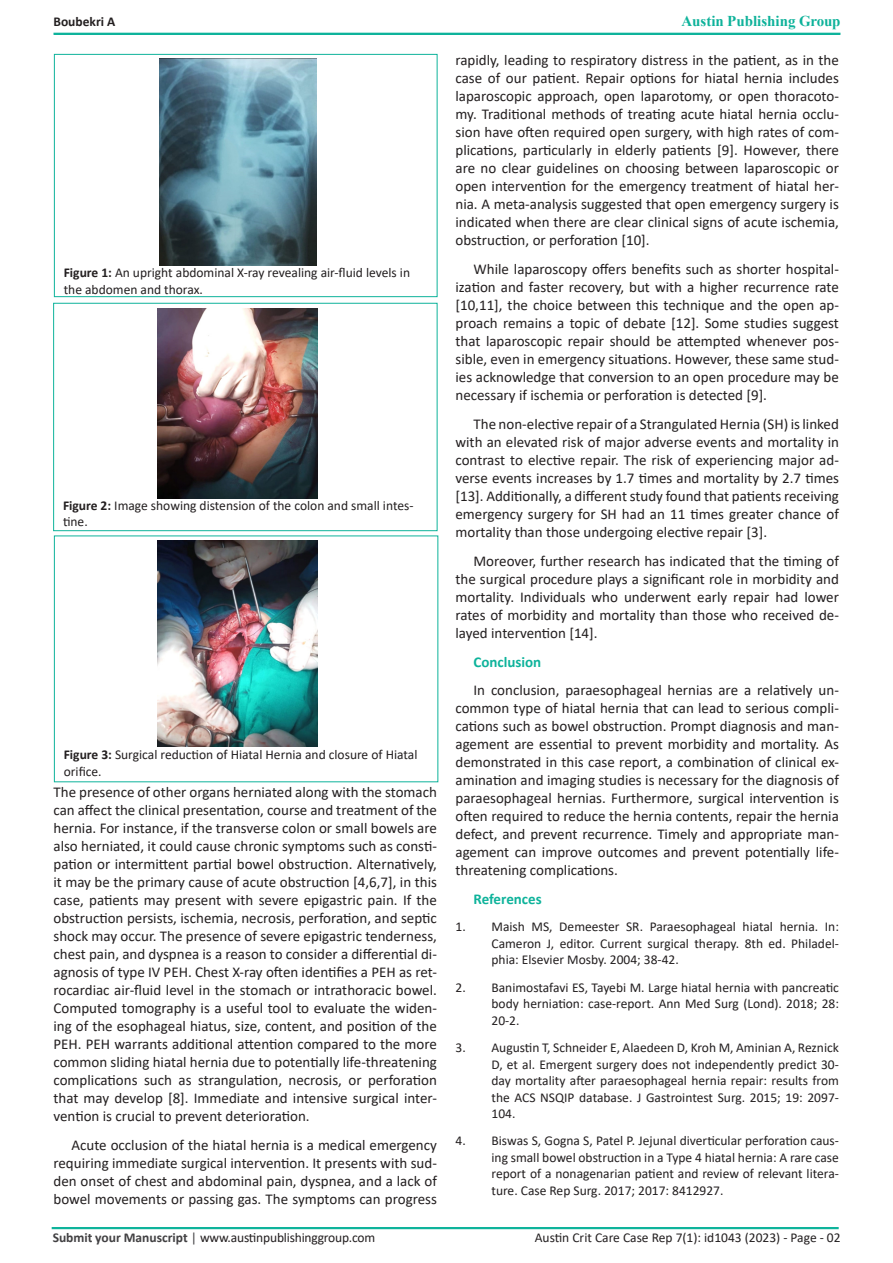
<style>
.page{position:relative;width:893px;height:1263px;background:#fff}
.page>*{position:absolute;margin:0;border:0;box-sizing:border-box;transform-origin:0 0}
.t1{font:15px/18px "Calibri";color:#231f20;text-align:justify}
.t2{font:700 15px "Times New Roman";color:#0eb29a}
.t3{font:700 15px "Calibri";color:#0eb39b}
.t4{font:13.5px/16.5px "Calibri";color:#231f20;text-align:justify}
.t5{font:700 13.5px "Calibri";color:#231f20}
.s1{color:#0eb39b}
.s2{font-weight:700}
.s3{font-weight:700;color:#414042}
.s4{color:#414042}
</style>
<div class="page">
<div style="left:53px;top:33px;width:787px;height:2px;border:2px solid #0eb39b"></div>
<div style="left:52px;top:1227px;width:787px;height:2px;border:2px solid #0eb39b"></div>
<div style="left:54px;top:54px;width:383px;height:243px;border:1px solid #0eb39b"></div>
<img style="left:160px;top:59px;width:157px;height:207px">
<div style="left:53px;top:303px;width:384px;height:228px;border:1px solid #0eb39b"></div>
<img style="left:158px;top:308px;width:160px;height:191px">
<img style="left:158px;top:541px;width:160px;height:205px">
<p class="t5" style="left:53px;top:12px;width:63px">Boubekri A</p>
<p class="t2" style="left:681px;top:10px;width:161px"><span class="s1">A</span>ustin Publishing Group</p>
<p class="t4" style="left:64px;top:264px;width:348px"><span class="s2">Figure 1:</span> An upright abdominal X-ray revealing air-fluid levels in the abdomen and thorax.</p>
<p class="t4" style="left:63px;top:497px;width:352px"><span class="s2">Figure 2:</span> Image showing distension of the colon and small intes&shy;tine.</p>
<p class="t4" style="left:64px;top:746px;width:355px"><span class="s2">Figure 3:</span> Surgical reduction of Hiatal Hernia and closure of Hiatal orifice.</p>
<p class="t1" style="left:53px;top:783px;width:385px">The presence of other organs herniated along with the stomach can affect the clinical presentation, course and treatment of the hernia. For instance, if the transverse colon or small bowels are also herniated, it could cause chronic symptoms such as consti&shy;pation or intermittent partial bowel obstruction. Alternatively, it may be the primary cause of acute obstruction [4,6,7], in this case, patients may present with severe epigastric pain. If the obstruction persists, ischemia, necrosis, perforation, and septic shock may occur. The presence of severe epigastric tenderness, chest pain, and dyspnea is a reason to consider a differential di&shy;agnosis of type IV PEH. Chest X-ray often identifies a PEH as ret&shy;rocardiac air-fluid level in the stomach or intrathoracic bowel.<br>Computed tomography is a useful tool to evaluate the widen&shy;ing of the esophageal hiatus, size, content, and position of the PEH. PEH warrants additional attention compared to the more common sliding hiatal hernia due to potentially life-threatening complications such as strangulation, necrosis, or perforation that may develop [8]. Immediate and intensive surgical inter&shy;vention is crucial to prevent deterioration.</p>
<p class="t1" style="left:53px;top:1136px;width:385px;text-indent:18px">Acute occlusion of the hiatal hernia is a medical emergency requiring immediate surgical intervention. It presents with sud&shy;den onset of chest and abdominal pain, dyspnea, and a lack of bowel movements or passing gas. The symptoms can progress</p>
<p class="t1" style="left:455px;top:51px;width:385px">rapidly, leading to respiratory distress in the patient, as in the case of our patient. Repair options for hiatal hernia includes laparoscopic approach, open laparotomy, or open thoracoto&shy;my. Traditional methods of treating acute hiatal hernia occlu&shy;sion have often required open surgery, with high rates of com&shy;plications, particularly in elderly patients [9]. However, there are no clear guidelines on choosing between laparoscopic or open intervention for the emergency treatment of hiatal her&shy;nia. A meta-analysis suggested that open emergency surgery is indicated when there are clear clinical signs of acute ischemia, obstruction, or perforation [10].</p>
<p class="t1" style="left:455px;top:260px;width:385px;text-indent:18px">While laparoscopy offers benefits such as shorter hospital&shy;ization and faster recovery, but with a higher recurrence rate [10,11], the choice between this technique and the open ap&shy;proach remains a topic of debate [12]. Some studies suggest that laparoscopic repair should be attempted whenever pos&shy;sible, even in emergency situations. However, these same stud&shy;ies acknowledge that conversion to an open procedure may be necessary if ischemia or perforation is detected [9].</p>
<p class="t1" style="left:455px;top:414px;width:385px;text-indent:18px">The non-elective repair of a Strangulated Hernia (SH) is linked with an elevated risk of major adverse events and mortality in contrast to elective repair. The risk of experiencing major ad&shy;verse events increases by 1.7 times and mortality by 2.7 times [13]. Additionally, a different study found that patients receiving emergency surgery for SH had an 11 times greater chance of mortality than those undergoing elective repair [3].</p>
<p class="t1" style="left:455px;top:551px;width:385px;text-indent:18px">Moreover, further research has indicated that the timing of the surgical procedure plays a significant role in morbidity and mortality. Individuals who underwent early repair had lower rates of morbidity and mortality than those who received de&shy;layed intervention [14].</p>
<p class="t3" style="left:473px;top:651px;width:69px">Conclusion</p>
<p class="t1" style="left:455px;top:681px;width:385px;text-indent:18px">In conclusion, paraesophageal hernias are a relatively un&shy;common type of hiatal hernia that can lead to serious compli&shy;cations such as bowel obstruction. Prompt diagnosis and man&shy;agement are essential to prevent morbidity and mortality. As demonstrated in this case report, a combination of clinical ex&shy;amination and imaging studies is necessary for the diagnosis of paraesophageal hernias. Furthermore, surgical intervention is often required to reduce the hernia contents, repair the hernia defect, and prevent recurrence. Timely and appropriate man&shy;agement can improve outcomes and prevent potentially life&shy;threatening complications.</p>
<p class="t3" style="left:473px;top:888px;width:70px">References</p>
<p class="t4" style="left:491px;top:918px;width:349px;text-indent:-36px">1. Maish MS, Demeester SR. Paraesophageal hiatal hernia. In:<br>Cameron J, editor. Current surgical therapy. 8th ed. Philadel&shy;phia: Elsevier Mosby. 2004; 38-42.</p>
<p class="t4" style="left:491px;top:979px;width:349px;text-indent:-36px">2. Banimostafavi ES, Tayebi M. Large hiatal hernia with pancreatic body herniation: case-report. Ann Med Surg (Lond). 2018; 28:<br>20-2.</p>
<p class="t4" style="left:491px;top:1039px;width:349px;text-indent:-36px">3. Augustin T, Schneider E, Alaedeen D, Kroh M, Aminian A, Reznick D, et al. Emergent surgery does not independently predict 30- day mortality after paraesophageal hernia repair: results from the ACS NSQIP database. J Gastrointest Surg. 2015; 19: 2097- 104.</p>
<p class="t4" style="left:491px;top:1132px;width:349px;text-indent:-36px">4. Biswas S, Gogna S, Patel P. Jejunal diverticular perforation caus&shy;ing small bowel obstruction in a Type 4 hiatal hernia: A rare case report of a nonagenarian patient and review of relevant litera&shy;ture. Case Rep Surg. 2017; 2017: 8412927.</p>
<p class="t4" style="left:53px;top:1228px;width:324px"><span class="s3">Submit your Manuscript</span> <span class="s4">|</span> www.austinpublishinggroup.com</p>
<p class="t4" style="left:535px;top:1229px;width:307px">Austin Crit Care Case Rep 7(1): id1043 (2023) - Page - 02</p>
</div>
